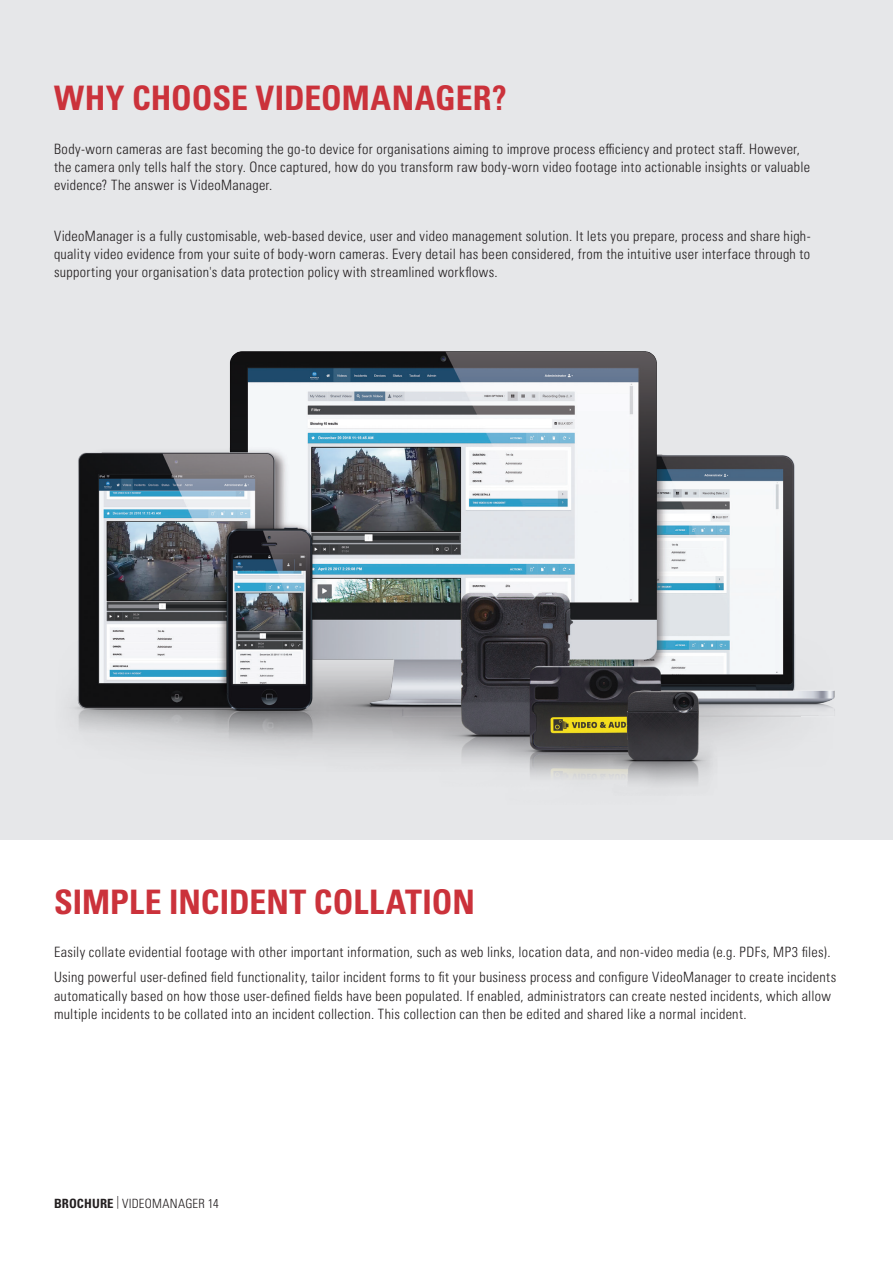
<style>
.page{position:relative;width:893px;height:1263px;background:#fff}
.page>*{position:absolute;margin:0;border:0;box-sizing:border-box;transform-origin:0 0}
.Body_Text{font:700 condensed 33.75px "Univers LT Pro";color:#cb323b}
.Body_Text-2{font:300 condensed 14.25px/18.3px "Univers LT Pro";letter-spacing:.025em;color:#231f20}
.t1{font:300 condensed 12.75px "Univers LT Pro";letter-spacing:.015em;color:#231f20}
.s1{font-weight:700}
</style>
<div class="page">
<div style="left:0;top:0;width:893px;height:840px;background:#e6e7e9"></div>
<img style="left:70px;top:351px;width:765px;height:435px">
<p class="Body_Text" style="left:54px;top:77px;width:454px">WHY CHOOSE VIDEOMANAGER?</p>
<p class="Body_Text-2" style="left:54px;top:139px;width:757px">Body-worn cameras are fast becoming the go-to device for organisations aiming to improve process efficiency and protect staff. However, the camera only tells half the story. Once captured, how do you transform raw body-worn video footage into actionable insights or valuable evidence? The answer is VideoManager.</p>
<p class="Body_Text-2" style="left:54px;top:226px;width:758px;text-align:justify">VideoManager is a fully customisable, web-based device, user and video management solution. It lets you prepare, process and share high&shy;quality video evidence from your suite of body-worn cameras. Every detail has been considered, from the intuitive user interface through to supporting your organisation's data protection policy with streamlined workflows.</p>
<p class="Body_Text" style="left:54px;top:881px;width:422px">SIMPLE INCIDENT COLLATION</p>
<p class="Body_Text-2" style="left:54px;top:942px;width:778px">Easily collate evidential footage with other important information, such as web links, location data, and non-video media (e.g. PDFs, MP3 files).</p>
<p class="Body_Text-2" style="left:54px;top:967px;width:784px">Using powerful user-defined field functionality, tailor incident forms to fit your business process and configure VideoManager to create incidents automatically based on how those user-defined fields have been populated. If enabled, administrators can create nested incidents, which allow multiple incidents to be collated into an incident collection. This collection can then be edited and shared like a normal incident.</p>
<p class="t1" style="left:54px;top:1195px;width:166px"><span class="s1">BROCHURE</span> | VIDEOMANAGER 14</p>
</div>
